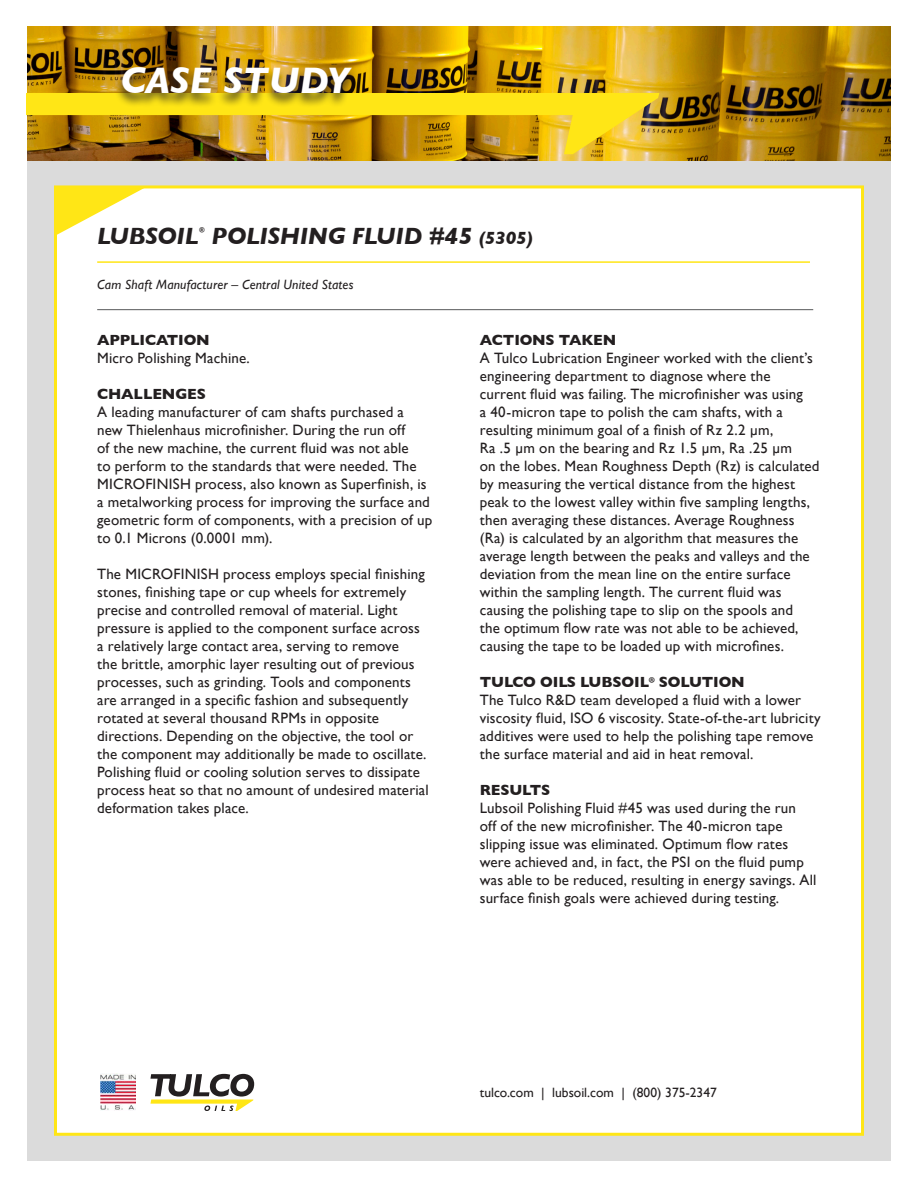
<style>
.page{position:relative;width:918px;height:1188px;background:#fff}
.page>*{position:absolute;margin:0;border:0;box-sizing:border-box;transform-origin:0 0}
.t1{font:italic 700 37.65px "Gill Sans";color:#fff}
.t2{font:italic 700 24px "Gill Sans";letter-spacing:-.01em;color:#231f20}
.t3{font:15px/18px "Gill Sans";letter-spacing:.01em;color:#231f20}
.t4{font:700 15px "Gill Sans";letter-spacing:-.01em;color:#231f20}
.t5{font:italic 13.5px "Gill Sans";letter-spacing:.015em;color:#231f20}
.t6{font:13.5px "Gill Sans";color:#231f20}
.t7{font:italic 700 7.05px "Gill Sans";color:#231f20}
.s1{font-size:18px}
.s2{font-weight:700}
</style>
<div class="page">
<div style="left:27px;top:160px;width:864px;height:1001px;background:#dbdbdb"></div>
<div style="left:54px;top:185px;width:810px;height:951px;background:#fff;border:3px solid #ffe616"></div>
<svg style="left:55px;top:187px;width:91px;height:49px"></svg>
<svg style="left:150px;top:1074px;width:104px;height:37px"></svg>
<img style="left:27px;top:27px;width:864px;height:133px">
<hr style="left:97px;top:309px;width:716px;height:1px;background:#57585a">
<img style="left:27px;top:93px;width:632px;height:61px">
<div style="left:114px;top:66px;width:245px;height:42px;background:#231f20;opacity:.75"></div>
<img style="left:100px;top:1074px;width:36px;height:36px">
<hr style="left:97px;top:261px;width:713px;height:2px;background:#ffe616">
<h1 class="t1" style="left:120px;top:59px;width:231px">CASE STUDY</h1>
<h2 class="t2" style="left:97px;top:222px;width:103px">LUBSOIL</h2>
<p class="t7" style="left:199px;top:226px;width:7px">®</p>
<h2 class="t2" style="left:211px;top:222px;width:323px">POLISHING FLUID #45 <span class="s1">(5305)</span></h2>
<p class="t5" style="left:97px;top:277px;width:258px">Cam Shaft Manufacturer – Central United States</p>
<p class="t4" style="left:97px;top:332px;width:114px">APPLICATION</p>
<p class="t3" style="left:97px;top:349px;width:154px">Micro Polishing Machine.</p>
<p class="t4" style="left:97px;top:386px;width:110px">CHALLENGES</p>
<p class="t3" style="left:97px;top:403px;width:337px">A leading manufacturer of cam shafts purchased a new Thielenhaus microfinisher. During the run off<br>of the new machine, the current fluid was not able<br>to perform to the standards that were needed. The MICROFINISH process, also known as Superfinish, is a metalworking process for improving the surface and geometric form of components, with a precision of up to 0.1 Microns (0.0001 mm).</p>
<p class="t3" style="left:97px;top:565px;width:333px">The MICROFINISH process employs special finishing stones, finishing tape or cup wheels for extremely precise and controlled removal of material. Light pressure is applied to the component surface across a relatively large contact area, serving to remove<br>the brittle, amorphic layer resulting out of previous processes, such as grinding. Tools and components are arranged in a specific fashion and subsequently rotated at several thousand RPMs in opposite directions. Depending on the objective, the tool or the component may additionally be made to oscillate.<br>Polishing fluid or cooling solution serves to dissipate process heat so that no amount of undesired material deformation takes place.</p>
<p class="t4" style="left:480px;top:332px;width:138px">ACTIONS TAKEN</p>
<p class="t3" style="left:480px;top:349px;width:341px">A Tulco Lubrication Engineer worked with the client’s engineering department to diagnose where the current fluid was failing. The microfinisher was using<br>a 40-micron tape to polish the cam shafts, with a resulting minimum goal of a finish of Rz 2.2 µm,<br>Ra .5 µm on the bearing and Rz 1.5 µm, Ra .25 µm<br>on the lobes. Mean Roughness Depth (Rz) is calculated by measuring the vertical distance from the highest peak to the lowest valley within five sampling lengths, then averaging these distances. Average Roughness (Ra) is calculated by an algorithm that measures the average length between the peaks and valleys and the deviation from the mean line on the entire surface within the sampling length. The current fluid was causing the polishing tape to slip on the spools and<br>the optimum flow rate was not able to be achieved, causing the tape to be loaded up with microfines.</p>
<p class="t3" style="left:480px;top:673px;width:342px"><span class="s2">TULCO OILS LUBSOIL</span><sup>®</sup> <span class="s2">SOLUTION<br></span>The Tulco R&amp;D team developed a fluid with a lower viscosity fluid, ISO 6 viscosity. State-of-the-art lubricity additives were used to help the polishing tape remove the surface material and aid in heat removal.</p>
<p class="t4" style="left:480px;top:782px;width:72px">RESULTS</p>
<p class="t3" style="left:480px;top:799px;width:338px">Lubsoil Polishing Fluid #45 was used during the run<br>off of the new microfinisher. The 40-micron tape slipping issue was eliminated. Optimum flow rates were achieved and, in fact, the PSI on the fluid pump was able to be reduced, resulting in energy savings. All surface finish goals were achieved during testing.</p>
<p class="t6" style="left:480px;top:1085px;width:239px">tulco.com | lubsoil.com | (800) 375-2347</p>
</div>
